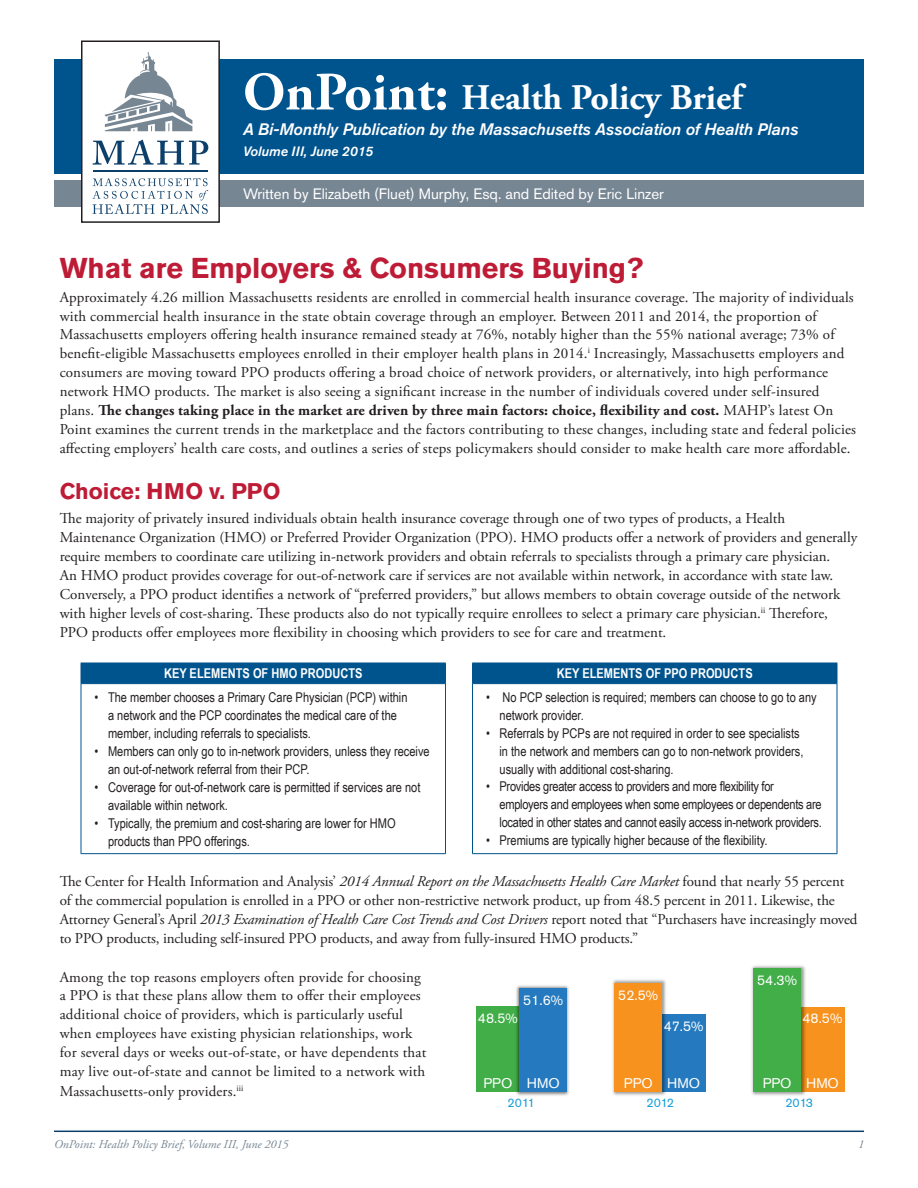
<style>
.page{position:relative;width:918px;height:1188px;background:#fff}
.page>*{position:absolute;margin:0;border:0;box-sizing:border-box;transform-origin:0 0}
.t1{font:700 36px "Adobe Garamond Pro";color:#fff}
.t2{font:700 28.5px "Akzidenz Grotesk BE";color:#be1c36}
.t3{font:700 22.5px "Akzidenz Grotesk BE";color:#be1c36}
.t4{font:italic 500 16.5px "Akzidenz Grotesk BE";color:#fff}
.t5{font:15px/19px "Adobe Garamond Pro";letter-spacing:.005em;color:#231f20}
.t6{font:15px "Akzidenz Grotesk BE";color:#fff}
.t7{font:13.95px "Akzidenz Grotesk BE";color:#fff}
.t8{font:13.5px/18px "Arial Narrow";color:#231f20}
.t9{font:13.5px/18px "Arial Narrow";letter-spacing:-.02em;color:#231f20}
.t10{font:700 13.5px "Arial Narrow";color:#fff}
.t11{font:italic 500 13.5px "Akzidenz Grotesk BE";color:#fff}
.t12{font:12.45px "Akzidenz Grotesk BE";color:#149dd9}
.t13{font:italic 12px "Adobe Garamond Pro";color:#778693}
.s1{font-size:54px}
.s2{font-weight:700}
.s3{font-style:italic}
</style>
<div class="page">
<hr style="left:54px;top:1131px;width:810px;height:1px;background:#0c3f6a">
<div style="left:54px;top:59px;width:810px;height:115px;background:#00548e"></div>
<div style="left:54px;top:180px;width:810px;height:27px;background:#778693"></div>
<div style="left:82px;top:41px;width:137px;height:181px;background:#fff"></div>
<svg style="left:93px;top:140px;width:115px;height:25px"></svg>
<hr style="left:93px;top:171px;width:115px;height:1px;background:#0c3f6a">
<svg style="left:93px;top:178px;width:115px;height:36px"></svg>
<svg style="left:105px;top:52px;width:87px;height:79px"></svg>
<div style="left:81px;top:40px;width:139px;height:183px;border:2px solid #231f20"></div>
<hr style="left:81px;top:684px;width:1px;height:169px;background:#00548e">
<hr style="left:445px;top:684px;width:1px;height:169px;background:#00548e">
<hr style="left:81px;top:853px;width:365px;height:1px;background:#00548e">
<div style="left:81px;top:663px;width:757px;height:21px;background:#00548e"></div>
<hr style="left:472px;top:683px;width:365px;height:1px;background:#00548e">
<hr style="left:472px;top:684px;width:1px;height:169px;background:#00548e">
<hr style="left:837px;top:684px;width:1px;height:169px;background:#00548e">
<hr style="left:472px;top:853px;width:365px;height:1px;background:#00548e">
<div style="left:476px;top:1006px;width:47px;height:86px;background:#41ae48"></div>
<img style="left:516px;top:985px;width:53px;height:111px">
<div style="left:520px;top:988px;width:47px;height:104px;background:#257abf"></div>
<div style="left:658px;top:1014px;width:48px;height:78px;background:#257abf"></div>
<img style="left:612px;top:979px;width:54px;height:117px">
<div style="left:615px;top:983px;width:47px;height:109px;background:#f6921d"></div>
<div style="left:797px;top:1007px;width:48px;height:85px;background:#f6921d"></div>
<img style="left:751px;top:965px;width:55px;height:131px">
<div style="left:754px;top:968px;width:47px;height:124px;background:#41ae48"></div>
<h1 class="t1" style="left:243px;top:77px;width:501px"><span class="s1">OnPoint:</span> Health Policy Brief</h1>
<p class="t4" style="left:243px;top:119px;width:557px">A Bi-Monthly Publication by the Massachusetts Association of Health Plans</p>
<p class="t11" style="left:243px;top:144px;width:132px">Volume III, June 2015</p>
<p class="t6" style="left:243px;top:185px;width:422px">Written by Elizabeth (Fluet) Murphy, Esq. and Edited by Eric Linzer</p>
<h2 class="t2" style="left:60px;top:251px;width:585px">What are Employers &amp; Consumers Buying?</h2>
<p class="t5" style="left:60px;top:288px;width:798px">Approximately 4.26 million Massachusetts residents are enrolled in commercial health insurance coverage. The majority of individuals with commercial health insurance in the state obtain coverage through an employer. Between 2011 and 2014, the proportion of Massachusetts employers offering health insurance remained steady at 76%, notably higher than the 55% national average; 73% of benefit-eligible Massachusetts employees enrolled in their employer health plans in 2014.<sup>i</sup> Increasingly, Massachusetts employers and consumers are moving toward PPO products offering a broad choice of network providers, or alternatively, into high performance network HMO products. The market is also seeing a significant increase in the number of individuals covered under self-insured plans. <span class="s2">The changes taking place in the market are driven by three main factors: choice, flexibility and cost.</span> MAHP’s latest On Point examines the current trends in the marketplace and the factors contributing to these changes, including state and federal policies affecting employers’ health care costs, and outlines a series of steps policymakers should consider to make health care more affordable.</p>
<h3 class="t3" style="left:60px;top:478px;width:222px">Choice: HMO v. PPO</h3>
<p class="t5" style="left:60px;top:509px;width:799px">The majority of privately insured individuals obtain health insurance coverage through one of two types of products, a Health Maintenance Organization (HMO) or Preferred Provider Organization (PPO). HMO products offer a network of providers and generally require members to coordinate care utilizing in-network providers and obtain referrals to specialists through a primary care physician.<br>An HMO product provides coverage for out-of-network care if services are not available within network, in accordance with state law.<br>Conversely, a PPO product identifies a network of “preferred providers,” but allows members to obtain coverage outside of the network with higher levels of cost-sharing. These products also do not typically require enrollees to select a primary care physician.<sup>ii</sup> Therefore, PPO products offer employees more flexibility in choosing which providers to see for care and treatment.</p>
<p class="t10" style="left:164px;top:663px;width:200px">KEY ELEMENTS OF HMO PRODUCTS</p>
<p class="t10" style="left:557px;top:663px;width:198px">KEY ELEMENTS OF PPO PRODUCTS</p>
<p class="t8" style="left:108px;top:687px;width:301px;text-indent:-14px">• The member chooses a Primary Care Physician (PCP) within a network and the PCP coordinates the medical care of the member, including referrals to specialists.</p>
<p class="t8" style="left:108px;top:741px;width:323px;text-indent:-14px">• Members can only go to in-network providers, unless they receive an out-of-network referral from their PCP.</p>
<p class="t8" style="left:108px;top:777px;width:314px;text-indent:-14px">• Coverage for out-of-network care is permitted if services are not available within network.</p>
<p class="t8" style="left:108px;top:813px;width:289px;text-indent:-14px">• Typically, the premium and cost-sharing are lower for HMO products than PPO offerings.</p>
<p class="t8" style="left:500px;top:687px;width:319px;text-indent:-14px">• No PCP selection is required; members can choose to go to any network provider.</p>
<p class="t8" style="left:500px;top:723px;width:305px;text-indent:-14px">• Referrals by PCPs are not required in order to see specialists in the network and members can go to non-network providers, usually with additional cost-sharing.</p>
<p class="t9" style="left:500px;top:777px;width:324px;text-indent:-14px">• Provides greater access to providers and more flexibility for employers and employees when some employees or dependents are located in other states and cannot easily access in-network providers.</p>
<p class="t8" style="left:486px;top:831px;width:283px">• Premiums are typically higher because of the flexibility.</p>
<p class="t5" style="left:60px;top:873px;width:799px">The Center for Health Information and Analysis’ <span class="s3">2014 Annual Report on the Massachusetts Health Care Market</span> found that nearly 55 percent of the commercial population is enrolled in a PPO or other non-restrictive network product, up from 48.5 percent in 2011. Likewise, the Attorney General’s April <span class="s3">2013 Examination of Health Care Cost Trends and Cost Drivers</span> report noted that “Purchasers have increasingly moved to PPO products, including self-insured PPO products, and away from fully-insured HMO products.”</p>
<p class="t5" style="left:60px;top:968px;width:368px">Among the top reasons employers often provide for choosing a PPO is that these plans allow them to offer their employees additional choice of providers, which is particularly useful when employees have existing physician relationships, work for several days or weeks out-of-state, or have dependents that may live out-of-state and cannot be limited to a network with Massachusetts-only providers.<sup>iii</sup></p>
<p class="t12" style="left:508px;top:1095px;width:29px">2011</p>
<p class="t12" style="left:647px;top:1095px;width:29px">2012</p>
<p class="t12" style="left:785px;top:1095px;width:29px">2013</p>
<p class="t7" style="left:757px;top:971px;width:42px">54.3%</p>
<p class="t7" style="left:618px;top:987px;width:42px">52.5%</p>
<p class="t7" style="left:523px;top:991px;width:42px">51.6%</p>
<p class="t7" style="left:478px;top:1010px;width:42px">48.5%</p>
<p class="t7" style="left:803px;top:1010px;width:42px">48.5%</p>
<p class="t7" style="left:664px;top:1018px;width:42px">47.5%</p>
<p class="t7" style="left:484px;top:1075px;width:30px">PPO</p>
<p class="t7" style="left:527px;top:1075px;width:34px">HMO</p>
<p class="t7" style="left:624px;top:1075px;width:30px">PPO</p>
<p class="t7" style="left:667px;top:1075px;width:34px">HMO</p>
<p class="t7" style="left:763px;top:1075px;width:30px">PPO</p>
<p class="t7" style="left:806px;top:1075px;width:34px">HMO</p>
<p class="t13" style="left:54px;top:1136px;width:236px">OnPoint: Health Policy Brief, Volume III, June 2015</p>
<p class="t13" style="left:858px;top:1136px;width:7px">1</p>
</div>
